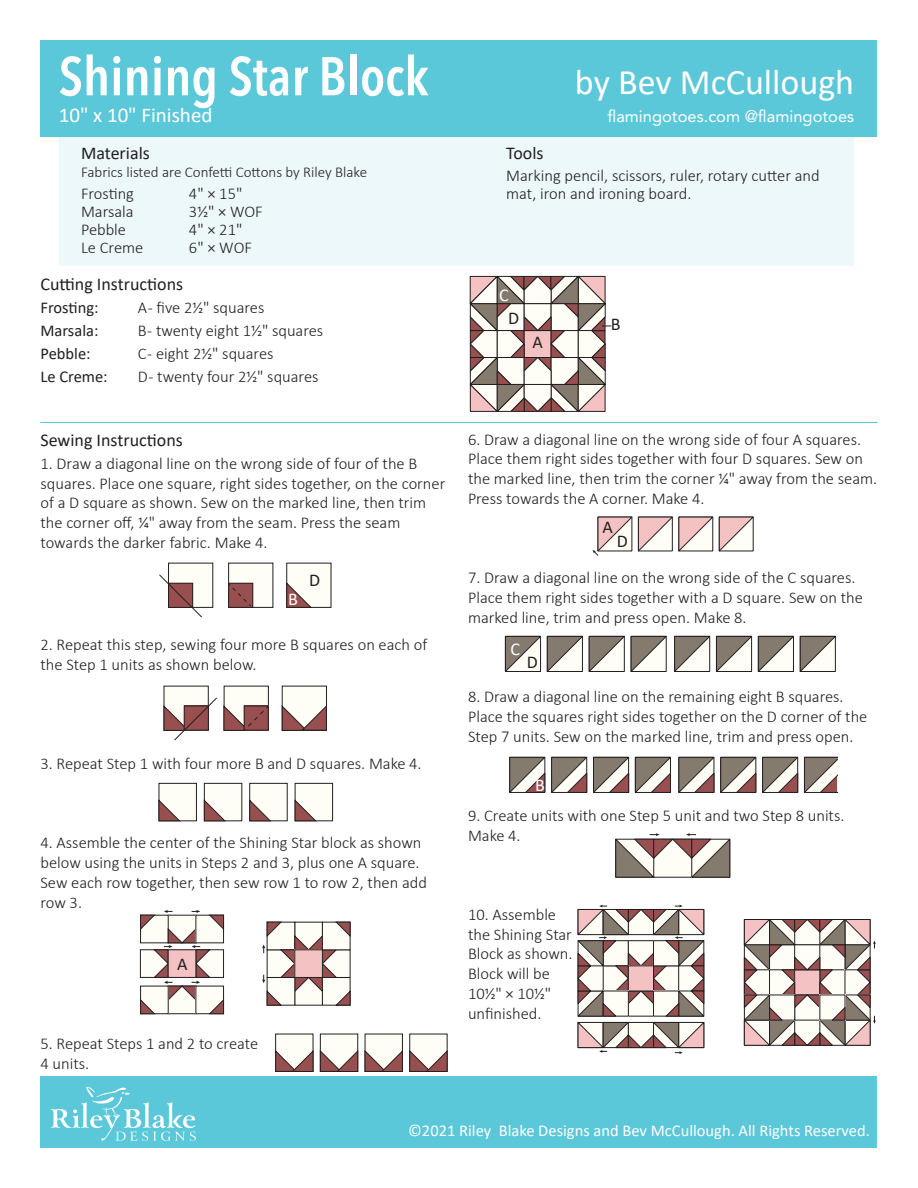
<style>
.page{position:relative;width:918px;height:1188px;background:#fff}
.page>*{position:absolute;margin:0;border:0;box-sizing:border-box;transform-origin:0 0}
.t1{font:600 54px "Avenir Next Condensed";color:#fff}
.t2{font:36px "Calibri";color:#fff}
.t3{font:21px "Calibri";color:#fff}
.t4{font:18px "Calibri";color:#231f20}
.t5{font:18px "Calibri";color:#fff}
.t6{font:300 16.5px/19.8px "Calibri";color:#231f20}
.t7{font:16.5px "Calibri";color:#fff}
.t8{font:16.5px "Calibri";color:#231f20}
.t9{font:16.5px "Avenir LT Std";color:#fff}
.t10{font:300 15px "Calibri";color:#231f20}
</style>
<div class="page">
<div style="left:59px;top:137px;width:795px;height:129px;background:#edf8fa"></div>
<div style="left:40px;top:40px;width:838px;height:97px;background:#5ac8d9"></div>
<div style="left:40px;top:1076px;width:838px;height:72px;background:#5ac8d9"></div>
<svg style="left:51px;top:1087px;width:145px;height:54px"></svg>
<svg style="left:469px;top:276px;width:142px;height:136px"></svg>
<div style="left:164px;top:686px;width:44px;height:44px;background:#fefdf6"></div>
<div style="left:224px;top:686px;width:44px;height:44px;background:#fefdf6"></div>
<div style="left:282px;top:686px;width:44px;height:44px;background:#fefdf6"></div>
<svg style="left:164px;top:697px;width:53px;height:44px"></svg>
<svg style="left:282px;top:705px;width:45px;height:26px"></svg>
<svg style="left:224px;top:705px;width:45px;height:26px"></svg>
<div style="left:276px;top:1034px;width:37px;height:37px;background:#fefdf6"></div>
<svg style="left:275px;top:1050px;width:38px;height:22px"></svg>
<div style="left:320px;top:1034px;width:38px;height:37px;background:#fefdf6"></div>
<div style="left:320px;top:1034px;width:38px;height:38px;border:1px solid #231f20"></div>
<svg style="left:320px;top:1050px;width:38px;height:22px"></svg>
<div style="left:365px;top:1034px;width:37px;height:37px;background:#fefdf6"></div>
<svg style="left:365px;top:1050px;width:38px;height:22px"></svg>
<div style="left:410px;top:1034px;width:37px;height:37px;background:#fefdf6"></div>
<svg style="left:409px;top:1050px;width:38px;height:22px"></svg>
<svg style="left:615px;top:833px;width:115px;height:45px"></svg>
<div style="left:169px;top:563px;width:44px;height:44px;background:#fefdf6"></div>
<svg style="left:159px;top:574px;width:43px;height:44px"></svg>
<div style="left:229px;top:563px;width:44px;height:44px;background:#fefdf6"></div>
<div style="left:228px;top:563px;width:45px;height:45px;border:1px solid #231f20"></div>
<div style="left:228px;top:583px;width:25px;height:25px;border:1px solid #231f20"></div>
<svg style="left:228px;top:583px;width:23px;height:24px"></svg>
<div style="left:287px;top:563px;width:44px;height:44px;background:#fefdf6"></div>
<svg style="left:286px;top:582px;width:25px;height:26px"></svg>
<svg style="left:262px;top:922px;width:89px;height:84px"></svg>
<svg style="left:140px;top:910px;width:84px;height:104px"></svg>
<svg style="left:719px;top:517px;width:35px;height:34px"></svg>
<svg style="left:592px;top:517px;width:121px;height:39px"></svg>
<svg style="left:505px;top:636px;width:36px;height:36px"></svg>
<svg style="left:547px;top:636px;width:36px;height:36px"></svg>
<svg style="left:589px;top:636px;width:36px;height:36px"></svg>
<svg style="left:631px;top:636px;width:36px;height:36px"></svg>
<svg style="left:674px;top:636px;width:36px;height:36px"></svg>
<svg style="left:716px;top:636px;width:36px;height:36px"></svg>
<svg style="left:758px;top:636px;width:36px;height:36px"></svg>
<svg style="left:800px;top:636px;width:36px;height:36px"></svg>
<svg style="left:509px;top:757px;width:78px;height:36px"></svg>
<svg style="left:593px;top:757px;width:36px;height:36px"></svg>
<svg style="left:635px;top:757px;width:36px;height:36px"></svg>
<svg style="left:678px;top:757px;width:120px;height:36px"></svg>
<svg style="left:804px;top:757px;width:33px;height:36px"></svg>
<svg style="left:577px;top:905px;width:127px;height:149px"></svg>
<svg style="left:744px;top:919px;width:132px;height:127px"></svg>
<div style="left:159px;top:783px;width:37px;height:38px;background:#fefdf6"></div>
<div style="left:159px;top:783px;width:38px;height:38px;border:1px solid #231f20"></div>
<svg style="left:159px;top:800px;width:21px;height:21px"></svg>
<div style="left:204px;top:783px;width:38px;height:38px;background:#fefdf6"></div>
<div style="left:204px;top:783px;width:38px;height:38px;border:1px solid #231f20"></div>
<svg style="left:204px;top:800px;width:21px;height:21px"></svg>
<div style="left:250px;top:783px;width:37px;height:38px;background:#fefdf6"></div>
<div style="left:250px;top:783px;width:37px;height:38px;border:1px solid #231f20"></div>
<svg style="left:249px;top:800px;width:22px;height:21px"></svg>
<div style="left:295px;top:783px;width:38px;height:38px;background:#fefdf6"></div>
<div style="left:295px;top:783px;width:38px;height:38px;border:1px solid #231f20"></div>
<svg style="left:295px;top:800px;width:21px;height:21px"></svg>
<hr style="left:40px;top:422px;width:838px;height:1px;background:#5ac8d9">
<p class="t1" style="left:59px;top:44px;width:371px">Shining Star Block</p>
<p class="t3" style="left:59px;top:100px;width:155px">10" x 10" Finished</p>
<p class="t4" style="left:81px;top:141px;width:70px">Materials</p>
<p class="t10" style="left:81px;top:163px;width:288px">Fabrics listed are Confetti Cottons by Riley Blake</p>
<p class="t6" style="left:81px;top:183px;width:54px">Frosting</p>
<p class="t6" style="left:189px;top:183px;width:55px">4" × 15"</p>
<p class="t6" style="left:81px;top:201px;width:54px">Marsala</p>
<p class="t6" style="left:189px;top:201px;width:75px">31/2" × WOF</p>
<p class="t6" style="left:81px;top:219px;width:47px">Pebble</p>
<p class="t6" style="left:189px;top:219px;width:55px">4" × 21"</p>
<p class="t6" style="left:81px;top:237px;width:64px">Le Creme</p>
<p class="t6" style="left:189px;top:237px;width:65px">6" × WOF</p>
<p class="t4" style="left:40px;top:271px;width:144px">Cutting Instructions</p>
<p class="t8" style="left:40px;top:296px;width:60px">Frosting:</p>
<p class="t6" style="left:138px;top:297px;width:128px">A - five 21/2" squares</p>
<p class="t8" style="left:40px;top:319px;width:59px">Marsala:</p>
<p class="t6" style="left:138px;top:320px;width:187px">B - twenty eight 11/2" squares</p>
<p class="t8" style="left:40px;top:342px;width:52px">Pebble:</p>
<p class="t6" style="left:138px;top:343px;width:137px">C - eight 21/2" squares</p>
<p class="t8" style="left:40px;top:365px;width:69px">Le Creme:</p>
<p class="t6" style="left:138px;top:366px;width:182px">D - twenty four 21/2" squares</p>
<p class="t4" style="left:40px;top:427px;width:144px">Sewing Instructions</p>
<p class="t6" style="left:40px;top:453px;width:406px">1. Draw a diagonal line on the wrong side of four of the B squares. Place one square, right sides together, on the corner of a D square as shown. Sew on the marked line, then trim the corner off, 1/4" away from the seam. Press the seam towards the darker fabric. Make 4.</p>
<p class="t5" style="left:288px;top:587px;width:11px">B</p>
<p class="t4" style="left:309px;top:568px;width:13px">D</p>
<p class="t6" style="left:40px;top:635px;width:388px">2. Repeat this step, sewing four more B squares on each of the Step 1 units as shown below.</p>
<p class="t6" style="left:40px;top:754px;width:383px">3. Repeat Step 1 with four more B and D squares. Make 4.</p>
<p class="t6" style="left:40px;top:833px;width:388px">4. Assemble the center of the Shining Star block as shown below using the units in Steps 2 and 3, plus one A square.<br>Sew each row together, then sew row 1 to row 2, then add row 3.</p>
<p class="t4" style="left:177px;top:951px;width:12px">A</p>
<p class="t6" style="left:40px;top:1034px;width:219px">5. Repeat Steps 1 and 2 to create<br>4 units.</p>
<p class="t2" style="left:575px;top:57px;width:281px">by Bev McCullough</p>
<p class="t9" style="left:607px;top:106px;width:248px">flamingotoes.com @flamingotoes</p>
<p class="t4" style="left:506px;top:141px;width:39px">Tools</p>
<p class="t6" style="left:506px;top:166px;width:315px;line-height:18px">Marking pencil, scissors, ruler, rotary cutter and mat, iron and ironing board.</p>
<p class="t5" style="left:499px;top:283px;width:11px">C</p>
<p class="t4" style="left:508px;top:306px;width:13px">D</p>
<p class="t4" style="left:533px;top:330px;width:12px">A</p>
<p class="t4" style="left:611px;top:312px;width:11px">B</p>
<p class="t6" style="left:468px;top:429px;width:411px">6. Draw a diagonal line on the wrong side of four A squares.<br>Place them right sides together with four D squares. Sew on the marked line, then trim the corner 1/4" away from the seam.<br>Press towards the A corner. Make 4.</p>
<p class="t4" style="left:602px;top:515px;width:12px">A</p>
<p class="t4" style="left:617px;top:529px;width:13px">D</p>
<p class="t6" style="left:468px;top:568px;width:396px">7. Draw a diagonal line on the wrong side of the C squares.<br>Place them right sides together with a D square. Sew on the marked line, trim and press open. Make 8.</p>
<p class="t5" style="left:511px;top:636px;width:11px">C</p>
<p class="t4" style="left:527px;top:650px;width:13px">D</p>
<p class="t6" style="left:468px;top:686px;width:401px">8. Draw a diagonal line on the remaining eight B squares.<br>Place the squares right sides together on the D corner of the<br>Step 7 units. Sew on the marked line, trim and press open.</p>
<p class="t5" style="left:535px;top:773px;width:11px">B</p>
<p class="t6" style="left:468px;top:805px;width:378px">9. Create units with one Step 5 unit and two Step 8 units.<br>Make 4.</p>
<p class="t6" style="left:468px;top:904px;width:106px">10. Assemble the Shining Star<br>Block as shown.<br>Block will be<br>101/2" × 101/2" unfinished.</p>
<p class="t7" style="left:408px;top:1119px;width:463px">©2021 Riley Blake Designs and Bev McCullough. All Rights Reserved.</p>
</div>
